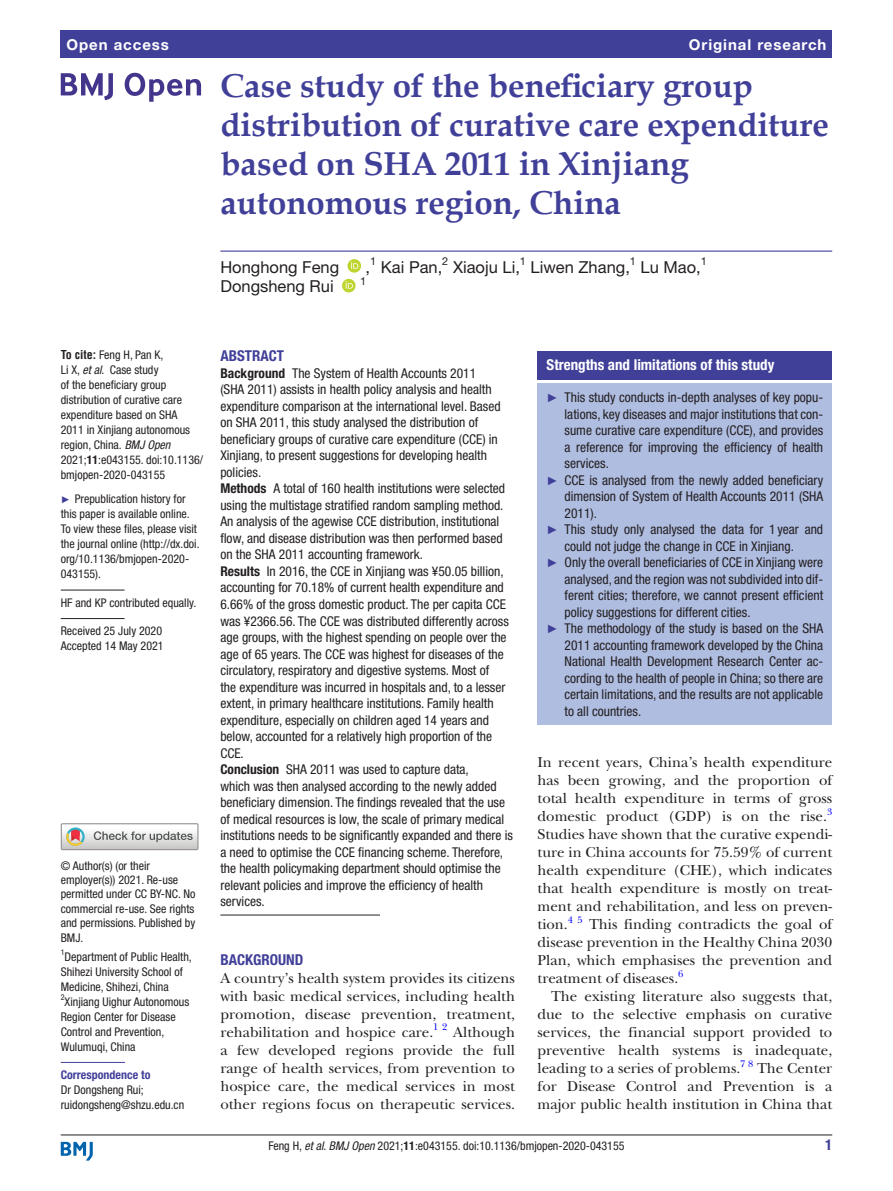
<style>
.page{position:relative;width:893px;height:1191px;background:#fff}
.page>*{position:absolute;margin:0;border:0;box-sizing:border-box;transform-origin:0 0}
.t1{font:700 33px/39px "Book Antiqua";color:#414099}
.t2{font:16.5px "Helvetica Neue LT Std";color:#231f20}
.t3{font:15px/18px "New Baskerville";color:#231f20;text-align:justify}
.t4{font:700 condensed 15px "Helvetica Neue LT Std";color:#fff}
.t5{font:700 15px "Helvetica Neue LT Std";letter-spacing:.065em;color:#fff}
.t6{font:700 condensed 15px "Helvetica Neue LT Std";color:#414099}
.t7{font:condensed 13.5px/16.5px "Helvetica Neue LT Std";color:#231f20}
.t8{font:condensed 12px/15px "Helvetica Neue LT Std";color:#231f20}
.t9{font:700 condensed 12px "Helvetica Neue LT Std";color:#414099}
.t10{font:10.95px "Helvetica Neue LT Std";color:#231f20}
.t11{font:9.9px "New Baskerville";color:#00f}
.t12{font:condensed 7.95px "Helvetica Neue LT Std";color:#231f20}
.s1{font-family:"Helvetica LT Std";font-weight:700}
.s2{font-style:italic}
.s3{font-weight:700}
.s4{font-family:"Arial";font-stretch:normal;font-size:9.75px;color:#414099}
.s5{font-family:"Arial";font-stretch:normal;font-size:12px;color:#414099}
</style>
<div class="page">
<hr style="left:61px;top:1134px;width:771px;height:1px;background:#231f20">
<svg style="left:61px;top:1141px;width:32px;height:19px"></svg>
<div style="left:61px;top:31px;width:771px;height:27px;background:#414099"></div>
<hr style="left:220px;top:250px;width:612px;height:2px;background:#414099">
<svg style="left:348px;top:259px;width:13px;height:14px"></svg>
<svg style="left:342px;top:279px;width:14px;height:13px"></svg>
<hr style="left:61px;top:589px;width:64px;height:1px;background:#231f20">
<hr style="left:61px;top:618px;width:64px;height:1px;background:#231f20">
<hr style="left:61px;top:1062px;width:64px;height:1px;background:#414099">
<svg style="left:61px;top:73px;width:52px;height:27px"></svg>
<svg style="left:125px;top:73px;width:76px;height:29px"></svg>
<div style="left:61px;top:823px;width:138px;height:27px;border:1px solid #969090"></div>
<svg style="left:61px;top:823px;width:137px;height:26px"></svg>
<hr style="left:220px;top:914px;width:160px;height:1px;background:#231f20">
<div style="left:538px;top:351px;width:294px;height:28px;background:#414099"></div>
<div style="left:538px;top:383px;width:294px;height:342px;background:#afbde1"></div>
<p class="t5" style="left:66px;top:35px;width:104px">Open access</p>
<p class="t5" style="left:689px;top:35px;width:139px">Original research</p>
<h1 class="t1" style="left:220px;top:66px;width:610px">Case study of the beneficiary group distribution of curative care expenditure based on SHA 2011 in Xinjiang autonomous region, China</h1>
<p class="t2" style="left:220px;top:257px;width:120px">Honghong Feng</p>
<p class="t2" style="left:366px;top:257px;width:6px">,</p>
<p class="t10" style="left:370px;top:255px;width:8px">1</p>
<p class="t2" style="left:381px;top:257px;width:63px">Kai Pan,</p>
<p class="t10" style="left:442px;top:255px;width:8px">2</p>
<p class="t2" style="left:453px;top:257px;width:68px">Xiaoju Li,</p>
<p class="t10" style="left:520px;top:255px;width:8px">1</p>
<p class="t2" style="left:531px;top:257px;width:101px">Liwen Zhang,</p>
<p class="t10" style="left:630px;top:255px;width:8px">1</p>
<p class="t2" style="left:641px;top:257px;width:62px">Lu Mao,</p>
<p class="t10" style="left:701px;top:255px;width:8px">1</p>
<p class="t2" style="left:220px;top:277px;width:115px">Dongsheng Rui</p>
<p class="t10" style="left:360px;top:274px;width:8px">1</p>
<p class="t8" style="left:61px;top:347px;width:144px"><span class="s1">To cite:</span> Feng H, Pan K,<br>Li X, <span class="s2">et al</span>. Case study<br>of the beneficiary group distribution of curative care expenditure based on SHA<br>2011 in Xinjiang autonomous region, China. <span class="s2">BMJ Open<br></span>2021;<span class="s3">11</span>:e043155. doi:10.1136/ bmjopen-2020-043155</p>
<p class="t8" style="left:61px;top:491px;width:140px"><span class="s4">►</span> Prepublication history for this paper is available online.<br>To view these files, please visit the journal online (http://dx.doi. org/10.1136/bmjopen-2020-<br>043155).</p>
<p class="t8" style="left:61px;top:595px;width:137px">HF and KP contributed equally.</p>
<p class="t8" style="left:61px;top:623px;width:104px">Received 25 July 2020<br>Accepted 14 May 2021</p>
<p class="t8" style="left:61px;top:858px;width:136px;line-height:14.4px">© Author(s) (or their employer(s)) 2021. Re-use permitted under CC BY-NC. No commercial re-use. See rights and permissions. Published by<br>BMJ.</p>
<p class="t12" style="left:61px;top:948px;width:5px">1</p>
<p class="t8" style="left:61px;top:949px;width:133px;text-indent:4px">Department of Public Health,<br>Shihezi University School of<br>Medicine, Shihezi, China<br><sup>2</sup>Xinjiang Uighur Autonomous<br>Region Center for Disease<br>Control and Prevention,<br>Wulumuqi, China</p>
<p class="t9" style="left:61px;top:1067px;width:91px">Correspondence to</p>
<p class="t8" style="left:61px;top:1082px;width:125px">Dr Dongsheng Rui; ruidongsheng@shzu.edu.cn</p>
<p class="t6" style="left:220px;top:347px;width:65px">ABSTRACT</p>
<p class="t7" style="left:220px;top:365px;width:294px"><span class="s3">Background</span> The System of Health Accounts 2011<br>(SHA 2011) assists in health policy analysis and health expenditure comparison at the international level. Based on SHA 2011, this study analysed the distribution of beneficiary groups of curative care expenditure (CCE) in Xinjiang, to present suggestions for developing health policies.<br><span class="s3">Methods</span> A total of 160 health institutions were selected using the multistage stratified random sampling method.<br>An analysis of the agewise CCE distribution, institutional flow, and disease distribution was then performed based on the SHA 2011 accounting framework.<br><span class="s3">Results</span> In 2016, the CCE in Xinjiang was ¥50.05 billion, accounting for 70.18% of current health expenditure and 6.66% of the gross domestic product. The per capita CCE was ¥2366.56. The CCE was distributed differently across age groups, with the highest spending on people over the age of 65 years. The CCE was highest for diseases of the circulatory, respiratory and digestive systems. Most of<br>the expenditure was incurred in hospitals and, to a lesser extent, in primary healthcare institutions. Family health expenditure, especially on children aged 14 years and below, accounted for a relatively high proportion of the CCE.<br><span class="s3">Conclusion</span> SHA 2011 was used to capture data,<br>which was then analysed according to the newly added beneficiary dimension. The findings revealed that the use of medical resources is low, the scale of primary medical institutions needs to be significantly expanded and there is a need to optimise the CCE financing scheme. Therefore, the health policymaking department should optimise the relevant policies and improve the efficiency of health services.</p>
<p class="t6" style="left:220px;top:950px;width:85px">BACKGROUND</p>
<p class="t3" style="left:220px;top:969px;width:296px">A country’s health system provides its citizens with basic medical services, including health promotion, disease prevention, treatment, rehabilitation and hospice care.</p>
<p class="t11" style="left:433px;top:1021px;width:16px">1 2</p>
<p class="t3" style="left:220px;top:1023px;width:296px;text-indent:233px">Although a few developed regions provide the full range of health services, from prevention to hospice care, the medical services in most other regions focus on therapeutic services.</p>
<p class="t4" style="left:547px;top:356px;width:229px">Strengths and limitations of this study</p>
<p class="t7" style="left:547px;top:389px;width:278px"><span class="s5">►</span> This study conducts in-depth analyses of key popu-</p>
<p class="t7" style="left:565px;top:405px;width:260px">lations, key diseases and major institutions that con-</p>
<p class="t7" style="left:565px;top:422px;width:260px">sume curative care expenditure (CCE), and provides</p>
<p class="t7" style="left:565px;top:438px;width:260px">a reference for improving the efficiency of health</p>
<p class="t7" style="left:565px;top:455px;width:46px">services.</p>
<p class="t7" style="left:547px;top:471px;width:278px"><span class="s5">►</span> CCE is analysed from the newly added beneficiary</p>
<p class="t7" style="left:565px;top:488px;width:260px">dimension of System of Health Accounts 2011 (SHA</p>
<p class="t7" style="left:565px;top:504px;width:34px">2011).</p>
<p class="t7" style="left:547px;top:521px;width:278px"><span class="s5">►</span> This study only analysed the data for 1 year and</p>
<p class="t7" style="left:565px;top:537px;width:231px">could not judge the change in CCE in Xinjiang.</p>
<p class="t7" style="left:547px;top:554px;width:278px"><span class="s5">►</span> Only the overall beneficiaries of CCE in Xinjiang were</p>
<p class="t7" style="left:565px;top:570px;width:260px">analysed, and the region was not subdivided into dif-</p>
<p class="t7" style="left:565px;top:587px;width:260px">ferent cities; therefore, we cannot present efficient</p>
<p class="t7" style="left:565px;top:603px;width:188px">policy suggestions for different cities.</p>
<p class="t7" style="left:547px;top:620px;width:278px"><span class="s5">►</span> The methodology of the study is based on the SHA</p>
<p class="t7" style="left:565px;top:636px;width:260px">2011 accounting framework developed by the China</p>
<p class="t7" style="left:565px;top:653px;width:260px">National Health Development Research Center ac-</p>
<p class="t7" style="left:565px;top:669px;width:260px">cording to the health of people in China; so there are</p>
<p class="t7" style="left:565px;top:686px;width:260px">certain limitations, and the results are not applicable</p>
<p class="t7" style="left:565px;top:702px;width:78px">to all countries.</p>
<p class="t3" style="left:538px;top:753px;width:296px">In recent years, China’s health expenditure has been growing, and the proportion of total health expenditure in terms of gross domestic product (GDP) is on the rise.<sup>3<br></sup>Studies have shown that the curative expendi&shy;ture in China accounts for 75.59% of current health expenditure (CHE), which indicates that health expenditure is mostly on treat&shy;ment and rehabilitation, and less on preven&shy;tion.</p>
<p class="t11" style="left:568px;top:913px;width:16px">4 5</p>
<p class="t3" style="left:538px;top:915px;width:296px;text-indent:51px">This finding contradicts the goal of disease prevention in the Healthy China 2030<br>Plan, which emphasises the prevention and treatment of diseases.</p>
<p class="t11" style="left:678px;top:967px;width:7px">6</p>
<p class="t3" style="left:538px;top:987px;width:296px;text-indent:14px">The existing literature also suggests that, due to the selective emphasis on curative services, the financial support provided to preventive health systems is inadequate, leading to a series of problems.</p>
<p class="t11" style="left:740px;top:1057px;width:14px">7 8</p>
<p class="t3" style="left:538px;top:1059px;width:296px;text-indent:219px">The Center for Disease Control and Prevention is a major public health institution in China that</p>
<p class="t8" style="left:268px;top:1137px;width:358px">Feng H, <span class="s2">et al</span>. <span class="s2">BMJ Open</span> 2021;<span class="s3">11</span>:e043155. doi:10.1136/bmjopen-2020-043155</p>
<p class="t6" style="left:825px;top:1135px;width:9px">1</p>
</div>
